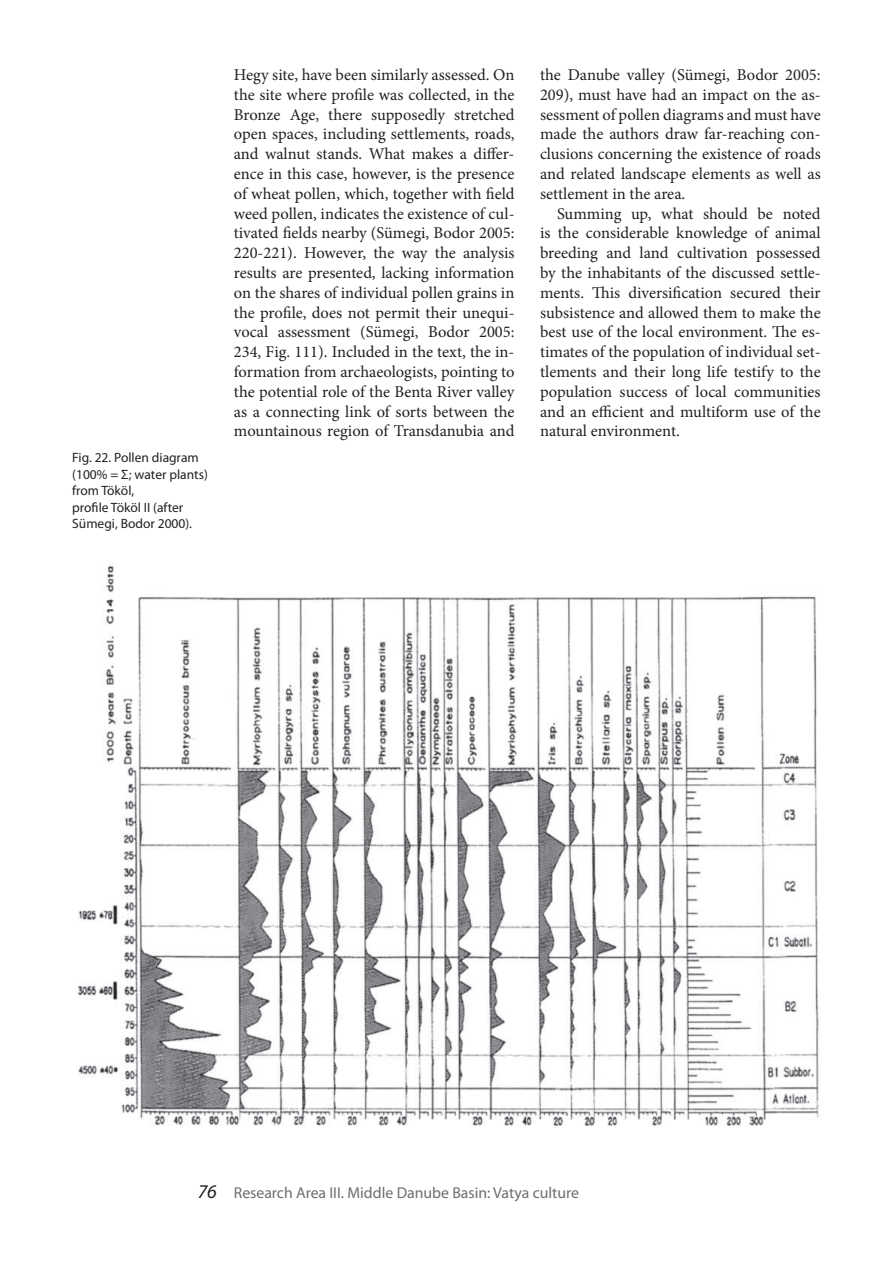
<style>
.page{position:relative;width:893px;height:1263px;background:#fff}
.page>*{position:absolute;margin:0;border:0;box-sizing:border-box;transform-origin:0 0}
.t1{font:16.5px/19.8px "Minion Pro";color:#231f20;text-align:justify}
.t2{font:15.75px "Myriad Pro";color:#6c6d70}
.t3{font:13.5px/16.5px "Myriad Pro";color:#231f20}
.s1{font-style:italic;font-size:19.5px;color:#231f20}
</style>
<div class="page">
<img style="left:78px;top:565px;width:741px;height:561px">
<p class="t3" style="left:72px;top:450px;width:137px">Fig. 22. Pollen diagram (100% = Σ; water plants) from Tököl,<br>profile Tököl II (after<br>Sümegi, Bodor 2000).</p>
<p class="t1" style="left:234px;top:66px;width:282px">Hegy site, have been similarly assessed. On the site where profile was collected, in the Bronze Age, there supposedly stretched open spaces, including settlements, roads, and walnut stands. What makes a differ&shy;ence in this case, however, is the presence of wheat pollen, which, together with field weed pollen, indicates the existence of cul&shy;tivated fields nearby (Sümegi, Bodor 2005:<br>220-221). However, the way the analysis results are presented, lacking information on the shares of individual pollen grains in the profile, does not permit their unequi&shy;vocal assessment (Sümegi, Bodor 2005:<br>234, Fig. 111). Included in the text, the in&shy;formation from archaeologists, pointing to the potential role of the Benta River valley as a connecting link of sorts between the mountainous region of Transdanubia and</p>
<p class="t1" style="left:540px;top:66px;width:282px">the Danube valley (Sümegi, Bodor 2005:<br>209), must have had an impact on the as&shy;sessment of pollen diagrams and must have made the authors draw far-reaching con&shy;clusions concerning the existence of roads and related landscape elements as well as settlement in the area.</p>
<p class="t1" style="left:540px;top:205px;width:282px;text-indent:17px">Summing up, what should be noted is the considerable knowledge of animal breeding and land cultivation possessed by the inhabitants of the discussed settle&shy;ments. This diversification secured their subsistence and allowed them to make the best use of the local environment. The es&shy;timates of the population of individual set&shy;tlements and their long life testify to the population success of local communities and an efficient and multiform use of the natural environment.</p>
<p class="t2" style="left:198px;top:1187px;width:383px"><span class="s1">76</span> Research Area III. Middle Danube Basin: Vatya culture</p>
</div>
